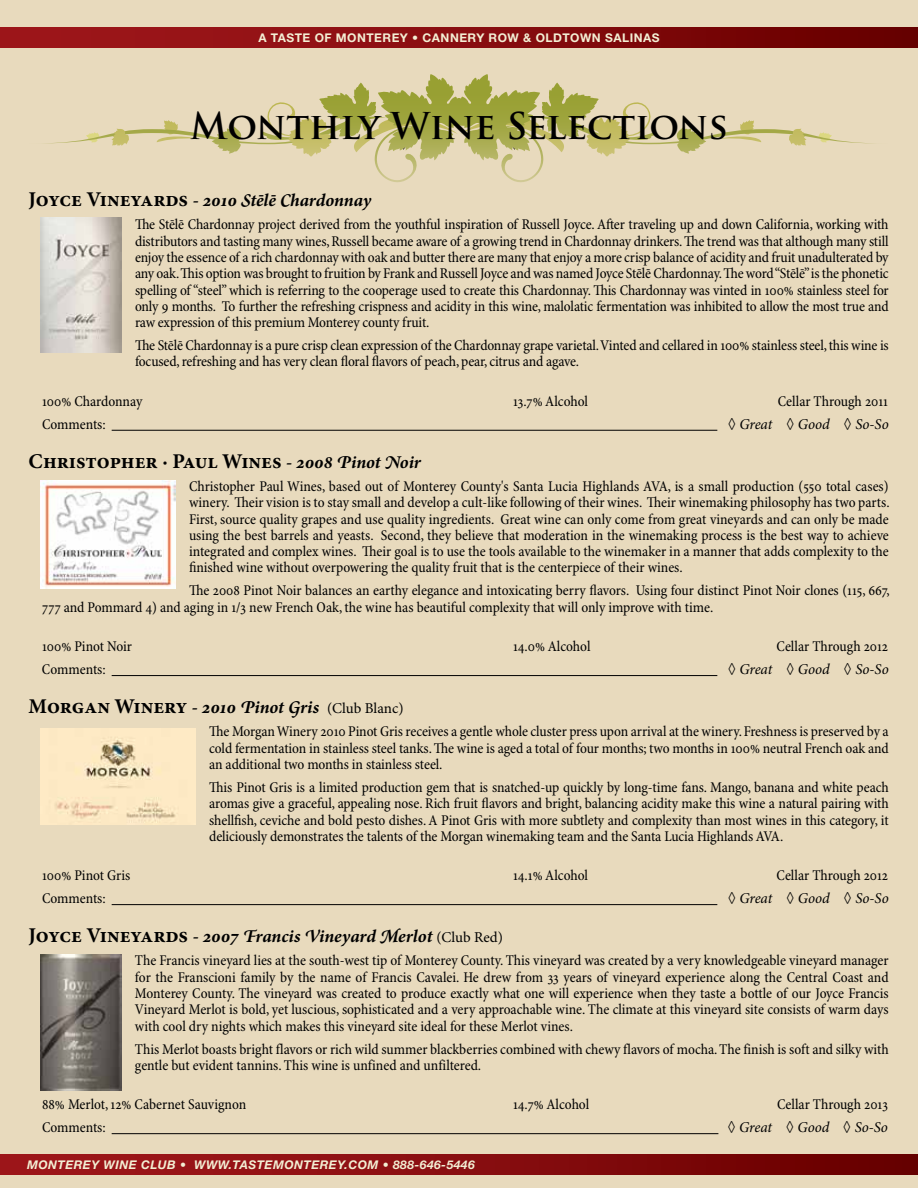
<style>
.page{position:relative;width:918px;height:1188px;background:#e8dabd}
.page>*{position:absolute;margin:0;border:0;box-sizing:border-box;transform-origin:0 0}
.t1{font:700 36px "Trajan Pro";color:#000}
.t2{font:700 21px "Minion Pro";color:#000}
.t3{font:italic 700 18px "Minion Pro";letter-spacing:-.005em;color:#000}
.t4{font:condensed 15px/16.2px "Minion Pro";letter-spacing:-.005em;color:#000;text-align:justify}
.t5{font:italic 15px "Minion Pro";letter-spacing:-.005em;color:#000}
.t6{font:italic 700 12px "Helvetica Neue";letter-spacing:.04em;color:#f3efd4}
.t7{font:700 12px "Helvetica Neue";letter-spacing:.04em;color:#f3efd4}
.s1{font-style:normal;font-size:21px}
.s2{font-style:normal}
.s3{font-size:18px}
.s4{font-style:italic;font-size:18px}
.s5{font-weight:400;font-style:normal;font-size:15px}
</style>
<div class="page">
<div style="left:0;top:1154px;width:918px;height:20px;background:linear-gradient(to right,#a3191d,#690000)"></div>
<div style="left:0;top:27px;width:918px;height:20px;background:linear-gradient(to right,#a3191d,#690000)"></div>
<svg style="left:45px;top:74px;width:828px;height:108px"></svg>
<hr style="left:112px;top:430px;width:605px;height:1px;background:#000">
<hr style="left:112px;top:675px;width:605px;height:1px;background:#000">
<hr style="left:112px;top:904px;width:605px;height:1px;background:#000">
<hr style="left:112px;top:1133px;width:606px;height:1px;background:#000">
<img style="left:41px;top:728px;width:155px;height:97px">
<img style="left:40px;top:481px;width:135px;height:108px">
<img style="left:40px;top:955px;width:82px;height:135px">
<img style="left:40px;top:218px;width:81px;height:134px">
<p class="t7" style="left:258px;top:30px;width:403px">A TASTE OF MONTEREY • CANNERY ROW &amp; OLDTOWN SALINAS</p>
<h1 class="t1" style="left:190px;top:103px;width:539px">Monthly Wine Selections</h1>
<p class="t3" style="left:28px;top:188px;width:344px"><span class="s1">Joyce Vineyards</span> <span class="s2">-</span> 2010 Stēlē Chardonnay</p>
<p class="t4" style="left:135px;top:217px;width:755px">The Stēlē Chardonnay project derived from the youthful inspiration of Russell Joyce. After traveling up and down California, working with distributors and tasting many wines, Russell became aware of a growing trend in Chardonnay drinkers. The trend was that although many still enjoy the essence of a rich chardonnay with oak and butter there are many that enjoy a more crisp balance of acidity and fruit unadulterated by any oak. This option was brought to fruition by Frank and Russell Joyce and was named Joyce Stēlē Chardonnay. The word “Stēlē” is the phonetic spelling of “steel” which is referring to the cooperage used to create this Chardonnay. This Chardonnay was vinted in 100% stainless steel for only 9 months. To further the refreshing crispness and acidity in this wine, malolatic fermentation was inhibited to allow the most true and raw expression of this premium Monterey county fruit.</p>
<p class="t4" style="left:135px;top:338px;width:755px">The Stēlē Chardonnay is a pure crisp clean expression of the Chardonnay grape varietal. Vinted and cellared in 100% stainless steel, this wine is focused, refreshing and has very clean floral flavors of peach, pear, citrus and agave.</p>
<p class="t4" style="left:42px;top:393px;width:102px">100% Chardonnay</p>
<p class="t4" style="left:513px;top:393px;width:77px">13.7% Alcohol</p>
<p class="t4" style="left:778px;top:393px;width:112px">Cellar Through 2011</p>
<p class="t4" style="left:42px;top:416px;width:65px">Comments:</p>
<p class="t5" style="left:728px;top:414px;width:163px"><span class="s2">◊</span> Great <span class="s2">◊</span> Good <span class="s2">◊</span> So-So</p>
<h2 class="t2" style="left:28px;top:447px;width:394px">Christopher ∙ Paul Wines <span class="s3">-</span> <span class="s4">2008 Pinot Noir</span></h2>
<p class="t4" style="left:189px;top:479px;width:702px">Christopher Paul Wines, based out of Monterey County's Santa Lucia Highlands AVA, is a small production (550 total cases) winery. Their vision is to stay small and develop a cult-like following of their wines. Their winemaking philosophy has two parts.<br>First, source quality grapes and use quality ingredients. Great wine can only come from great vineyards and can only be made using the best barrels and yeasts. Second, they believe that moderation in the winemaking process is the best way to achieve integrated and complex wines. Their goal is to use the tools available to the winemaker in a manner that adds complexity to the finished wine without overpowering the quality fruit that is the centerpiece of their wines.</p>
<p class="t4" style="left:42px;top:583px;width:849px;text-indent:147px">The 2008 Pinot Noir balances an earthy elegance and intoxicating berry flavors. Using four distinct Pinot Noir clones (115, 667,<br>777 and Pommard 4) and aging in 1/3 new French Oak, the wine has beautiful complexity that will only improve with time.</p>
<p class="t4" style="left:42px;top:639px;width:92px">100% Pinot Noir</p>
<p class="t4" style="left:513px;top:639px;width:79px">14.0% Alcohol</p>
<p class="t4" style="left:777px;top:639px;width:113px">Cellar Through 2012</p>
<p class="t4" style="left:42px;top:662px;width:65px">Comments:</p>
<p class="t5" style="left:728px;top:659px;width:163px"><span class="s2">◊</span> Great <span class="s2">◊</span> Good <span class="s2">◊</span> So-So</p>
<p class="t3" style="left:28px;top:695px;width:377px"><span class="s1">Morgan Winery</span> <span class="s2">-</span> 2010 Pinot Gris <span class="s5">(Club Blanc)</span></p>
<p class="t4" style="left:209px;top:724px;width:681px">The Morgan Winery 2010 Pinot Gris receives a gentle whole cluster press upon arrival at the winery. Freshness is preserved by a cold fermentation in stainless steel tanks. The wine is aged a total of four months; two months in 100% neutral French oak and an additional two months in stainless steel.</p>
<p class="t4" style="left:209px;top:780px;width:681px">This Pinot Gris is a limited production gem that is snatched-up quickly by long-time fans. Mango, banana and white peach aromas give a graceful, appealing nose. Rich fruit flavors and bright, balancing acidity make this wine a natural pairing with shellfish, ceviche and bold pesto dishes. A Pinot Gris with more subtlety and complexity than most wines in this category, it deliciously demonstrates the talents of the Morgan winemaking team and the Santa Lucia Highlands AVA.</p>
<p class="t4" style="left:42px;top:868px;width:90px">100% Pinot Gris</p>
<p class="t4" style="left:513px;top:868px;width:77px">14.1% Alcohol</p>
<p class="t4" style="left:777px;top:868px;width:113px">Cellar Through 2012</p>
<p class="t4" style="left:42px;top:891px;width:65px">Comments:</p>
<p class="t5" style="left:728px;top:888px;width:163px"><span class="s2">◊</span> Great <span class="s2">◊</span> Good <span class="s2">◊</span> So-So</p>
<p class="t3" style="left:28px;top:924px;width:476px"><span class="s1">Joyce Vineyards</span> <span class="s2">-</span> 2007 Francis Vineyard Merlot <span class="s5">(Club Red)</span></p>
<p class="t4" style="left:135px;top:953px;width:755px">The Francis vineyard lies at the south-west tip of Monterey County. This vineyard was created by a very knowledgeable vineyard manager for the Franscioni family by the name of Francis Cavalei. He drew from 33 years of vineyard experience along the Central Coast and Monterey County. The vineyard was created to produce exactly what one will experience when they taste a bottle of our Joyce Francis Vineyard Merlot is bold, yet luscious, sophisticated and a very approachable wine. The climate at this vineyard site consists of warm days with cool dry nights which makes this vineyard site ideal for these Merlot vines.</p>
<p class="t4" style="left:135px;top:1041px;width:755px">This Merlot boasts bright flavors or rich wild summer blackberries combined with chewy flavors of mocha. The finish is soft and silky with gentle but evident tannins. This wine is unfined and unfiltered.</p>
<p class="t4" style="left:42px;top:1097px;width:206px">88% Merlot, 12% Cabernet Sauvignon</p>
<p class="t4" style="left:513px;top:1097px;width:78px">14.7% Alcohol</p>
<p class="t4" style="left:777px;top:1097px;width:112px">Cellar Through 2013</p>
<p class="t4" style="left:42px;top:1120px;width:65px">Comments:</p>
<p class="t5" style="left:728px;top:1117px;width:162px"><span class="s2">◊</span> Great <span class="s2">◊</span> Good <span class="s2">◊</span> So-So</p>
<p class="t6" style="left:27px;top:1157px;width:22px">MONTEREY</p>
<p class="t6" style="left:104px;top:1157px;width:21px">WINE</p>
<p class="t6" style="left:141px;top:1157px;width:66px">CLUB • WWW</p>
<p class="t6" style="left:229px;top:1157px;width:14px">.TASTEMONTEREY</p>
<p class="t6" style="left:345px;top:1157px;width:15px">.COM</p>
<p class="t6" style="left:383px;top:1157px;width:94px">• 888-646-5446</p>
</div>
